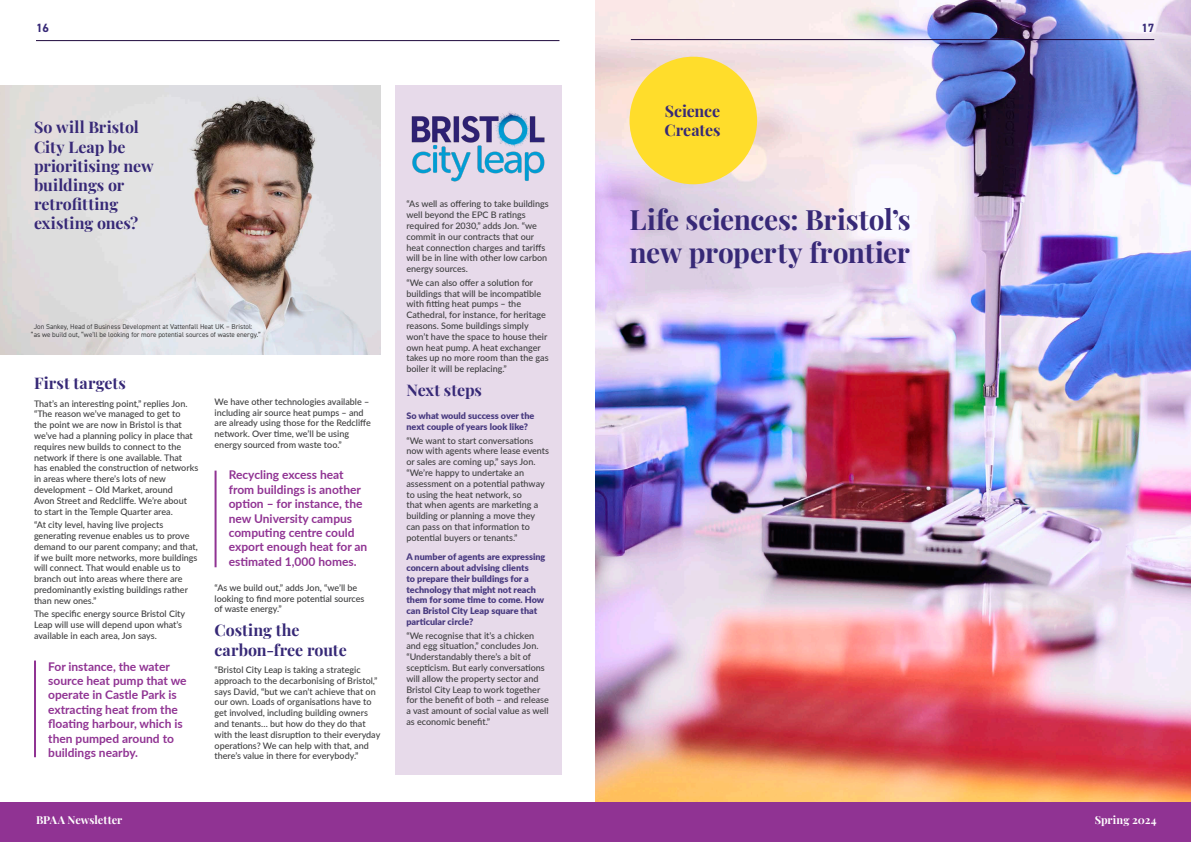
<style>
.page{position:relative;width:1191px;height:842px;background:#fff}
.page>*{position:absolute;margin:0;border:0;box-sizing:border-box;transform-origin:0 0}
.Titles_NEW{font:700 28px/33.6px "Playfair Display";letter-spacing:-.01em;color:#372977}
.Headings_NEW{font:700 16px/19.2px "Playfair Display";letter-spacing:.005em;color:#372977}
.Heading_2{font:700 16px/19.2px "Playfair Display";letter-spacing:-.005em;color:#372977}
.Quotes_NEW{font:700 12px/14.4px "Lato";color:#903393}
.t1{font:700 12px "DIN2014";color:#372977}
.t2{font:700 11px "Playfair Display";color:#fff}
.BODY{font:500 9px/10.8px "Lato";color:#3e3e3f}
.Questions_Headings{font:900 9px/10.8px "Lato";color:#47397f}
.Footnotes{font:7px/8.4px "DIN2014";color:#3e3e3f}
</style>
<div class="page">
<img style="left:0;top:85px;width:381px;height:270px">
<div style="left:395px;top:85px;width:166px;height:689px;background:#e7daea"></div>
<img style="left:595px;top:0;width:596px;height:802px">
<div style="left:629px;top:57px;width:128px;height:127px;background:#ffdd2b;border-radius:50%"></div>
<img style="left:411px;top:112px;width:134px;height:70px">
<hr style="left:34px;top:660px;width:2px;height:97px;background:#903393">
<hr style="left:214px;top:471px;width:2px;height:96px;background:#903393">
<hr style="left:36px;top:40px;width:523px;height:1px;background:#1f093c">
<hr style="left:631px;top:39px;width:523px;height:1px;background:#1f093c">
<div style="left:0;top:802px;width:595px;height:40px;background:#903393"></div>
<div style="left:595px;top:802px;width:596px;height:40px;background:#903393"></div>
<h3 class="t1" style="left:36px;top:20px;width:14px">16</h3>
<h3 class="t1" style="left:1141px;top:20px;width:14px">17</h3>
<p class="Headings_NEW" style="left:34px;top:116px;width:121px">So will Bristol<br>City Leap be prioritising new buildings or retrofitting existing ones?</p>
<p class="Footnotes" style="left:31px;top:322px;width:231px;text-indent:3px">Jon Sankey, Head of Business Development at Vattenfall Heat UK – Bristol: “as we build out, “we’ll be looking for more potential sources of waste energy.”</p>
<p class="Headings_NEW" style="left:34px;top:372px;width:93px">First targets</p>
<p class="BODY" style="left:34px;top:397px;width:166px">That’s an interesting point,” replies Jon. “The reason we’ve managed to get to<br>the point we are now in Bristol is that we’ve had a planning policy in place that requires new builds to connect to the network if there is one available. That<br>has enabled the construction of networks in areas where there’s lots of new development – Old Market, around<br>Avon Street and Redcliffe. We’re about<br>to start in the Temple Quarter area.</p>
<p class="BODY" style="left:34px;top:519px;width:165px">“At city level, having live projects generating revenue enables us to prove demand to our parent company; and that, if we built more networks, more buildings will connect. That would enable us to branch out into areas where there are predominantly existing buildings rather than new ones.”</p>
<p class="BODY" style="left:34px;top:608px;width:153px">The specific energy source Bristol City<br>Leap will use will depend upon what’s available in each area, Jon says.</p>
<p class="Quotes_NEW" style="left:48px;top:658px;width:140px">For instance, the water source heat pump that we operate in Castle Park is extracting heat from the floating harbour, which is then pumped around to buildings nearby.</p>
<p class="BODY" style="left:214px;top:396px;width:158px">We have other technologies available – including air source heat pumps – and are already using those for the Redcliffe network. Over time, we’ll be using energy sourced from waste too.”</p>
<p class="Quotes_NEW" style="left:229px;top:467px;width:140px">Recycling excess heat from buildings is another option – for instance, the new University campus computing centre could export enough heat for an estimated 1,000 homes.</p>
<p class="BODY" style="left:214px;top:582px;width:151px">“As we build out,” adds Jon, “we’ll be looking to find more potential sources of waste energy.”</p>
<p class="Headings_NEW" style="left:214px;top:619px;width:134px">Costing the carbon-free route</p>
<p class="BODY" style="left:214px;top:664px;width:167px">“Bristol City Leap is taking a strategic approach to the decarbonising of Bristol,” says David, “but we can’t achieve that on our own. Loads of organisations have to get involved, including building owners and tenants… but how do they do that with the least disruption to their everyday operations? We can help with that, and there’s value in there for everybody.”</p>
<p class="BODY" style="left:406px;top:198px;width:144px">“As well as offering to take buildings well beyond the EPC B ratings required for 2030,” adds Jon. “we commit in our contracts that our heat connection charges and tariffs will be in line with other low carbon energy sources.</p>
<p class="BODY" style="left:406px;top:277px;width:144px">“We can also offer a solution for buildings that will be incompatible with fitting heat pumps – the<br>Cathedral, for instance, for heritage reasons. Some buildings simply won’t have the space to house their own heat pump. A heat exchanger takes up no more room than the gas boiler it will be replacing.”</p>
<p class="Headings_NEW" style="left:406px;top:379px;width:77px">Next steps</p>
<p class="Questions_Headings" style="left:406px;top:410px;width:129px">So what would success over the next couple of years look like?</p>
<p class="BODY" style="left:406px;top:435px;width:144px">“We want to start conversations now with agents where lease events or sales are coming up,” says Jon. “We’re happy to undertake an assessment on a potential pathway to using the heat network, so<br>that when agents are marketing a building or planning a move they can pass on that information to potential buyers or tenants.”</p>
<p class="Questions_Headings" style="left:406px;top:551px;width:140px">A number of agents are expressing concern about advising clients<br>to prepare their buildings for a technology that might not reach them for some time to come. How can Bristol City Leap square that particular circle?</p>
<p class="BODY" style="left:406px;top:629px;width:144px">“We recognise that it’s a chicken and egg situation,” concludes Jon. “Understandably there’s a bit of scepticism. But early conversations will allow the property sector and Bristol City Leap to work together for the benefit of both – and release a vast amount of social value as well as economic benefit.”</p>
<p class="Heading_2" style="left:664px;top:100px;width:58px">Science<br>Creates</p>
<p class="Titles_NEW" style="left:629px;top:200px;width:283px">Life sciences: Bristol’s new property frontier</p>
<p class="t2" style="left:36px;top:812px;width:88px">BPAA Newsletter</p>
<p class="t2" style="left:1094px;top:812px;width:63px">Spring 2024</p>
</div>
